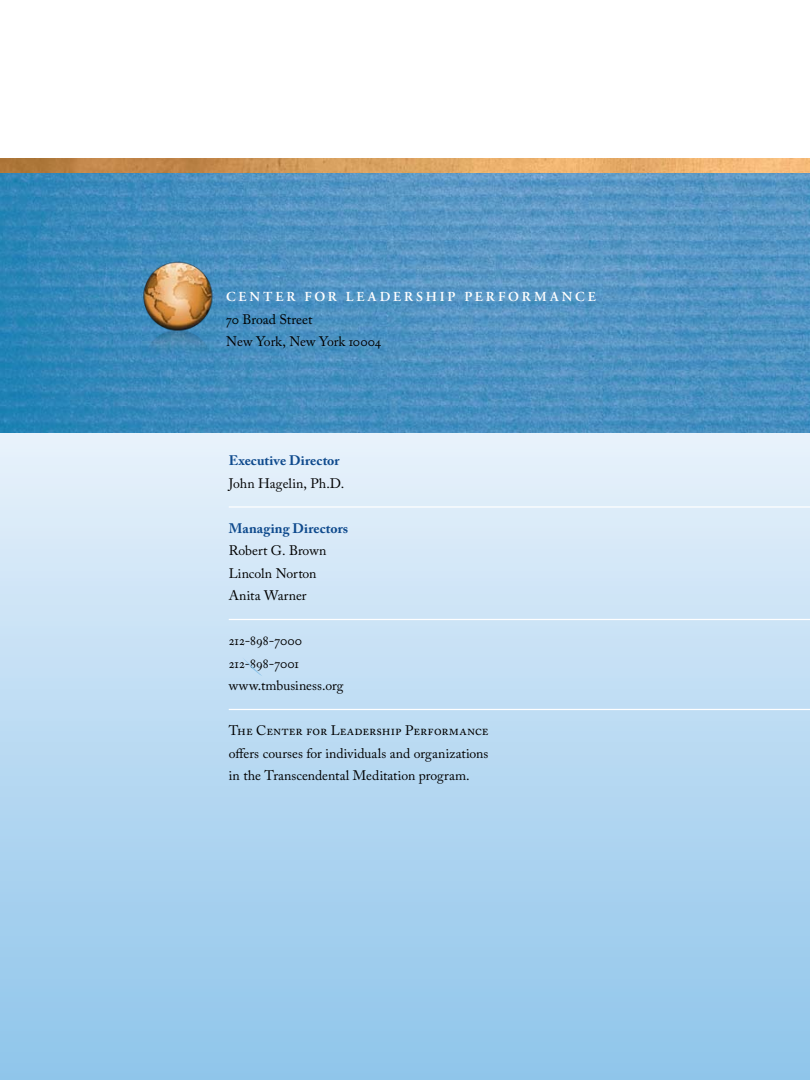
<style>
.page{position:relative;width:810px;height:1080px;background:#fff}
.page>*{position:absolute;margin:0;border:0;box-sizing:border-box;transform-origin:0 0}
.t1{font:13.75px/22.5px "Adobe Caslon Pro";color:#000}
.t2{font:700 13.75px "Adobe Caslon Pro";letter-spacing:.005em;color:#0e4a8d}
.t3{font:600 13.75px "Adobe Garamond Pro";letter-spacing:.215em;color:#fff}
</style>
<div class="page">
<div style="left:0;top:420px;width:810px;height:660px;background:linear-gradient(to bottom,#e6f1fb,#8ec5eb)"></div>
<img style="left:0;top:172px;width:810px;height:260px">
<hr style="left:229px;top:506px;width:581px;height:2px;background:#fff">
<hr style="left:229px;top:619px;width:581px;height:1px;background:#fff">
<hr style="left:229px;top:709px;width:581px;height:1px;background:#fff">
<img style="left:136px;top:259px;width:79px;height:103px">
<svg style="left:242px;top:658px;width:20px;height:18px"></svg>
<img style="left:0;top:159px;width:810px;height:13px">
<p class="t3" style="left:226px;top:289px;width:371px">CENTER FOR LEADERSHIP PERFORMANCE</p>
<p class="t1" style="left:226px;top:308px;width:157px">70 Broad Street<br>New York, New York 10004</p>
<p class="t2" style="left:229px;top:452px;width:112px">Executive Director</p>
<p class="t1" style="left:229px;top:472px;width:117px">John Hagelin, Ph.D.</p>
<p class="t2" style="left:229px;top:520px;width:121px">Managing Directors</p>
<p class="t1" style="left:229px;top:539px;width:99px">Robert G. Brown<br>Lincoln Norton<br>Anita Warner</p>
<p class="t1" style="left:229px;top:629px;width:116px">212-898-7000<br>212-898-7001 www.tmbusiness.org</p>
<p class="t1" style="left:229px;top:719px;width:261px;text-align:justify">The Center for Leadership Performance offers courses for individuals and organizations in the Transcendental Meditation program.</p>
</div>
